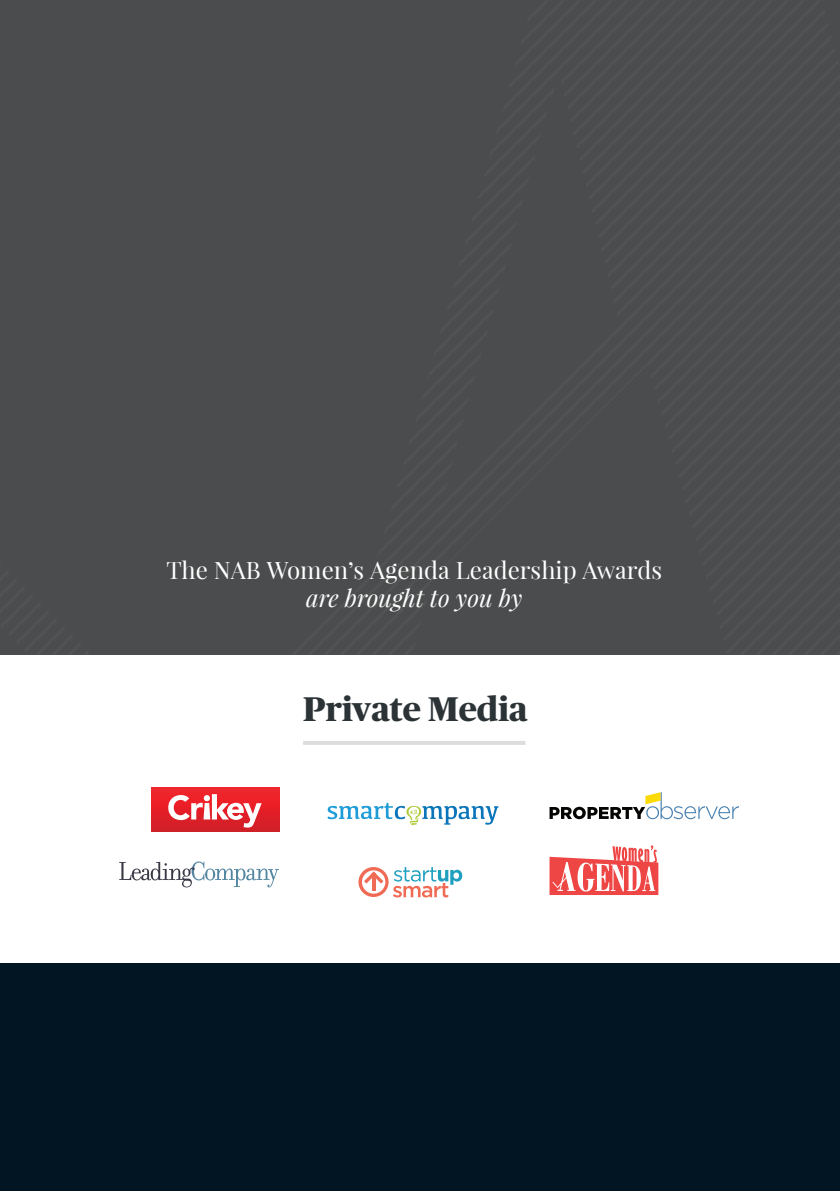
<style>
.page{position:relative;width:840px;height:1191px;background:#fff}
.page>*{position:absolute;margin:0;border:0;box-sizing:border-box;transform-origin:0 0}
.t1{font:800 34.2px "Publico Headline";color:#2c3336}
.t2{font:24px "Playfair Display";color:#fff}
.t3{font:italic 24px "Playfair Display";color:#fff}
</style>
<div class="page">
<div style="left:0;top:0;width:839px;height:654px;background:#4b4c4d"></div>
<div style="left:0;top:963px;width:839px;height:228px;background:#011622"></div>
<div style="left:152px;top:787px;width:127px;height:45px;background:linear-gradient(to bottom,#f5232b,#d21e27)"></div>
<svg style="left:168px;top:794px;width:93px;height:33px"></svg>
<svg style="left:119px;top:861px;width:160px;height:26px"></svg>
<svg style="left:549px;top:792px;width:189px;height:27px"></svg>
<svg style="left:358px;top:867px;width:104px;height:30px"></svg>
<svg style="left:327px;top:802px;width:171px;height:23px"></svg>
<svg style="left:549px;top:845px;width:110px;height:50px"></svg>
<hr style="left:303px;top:741px;width:222px;height:4px;background:#dddddb">
<p class="t2" style="left:166px;top:553px;width:497px">The NAB Women’s Agenda Leadership Awards</p>
<p class="t3" style="left:306px;top:582px;width:218px">are brought to you by</p>
<h1 class="t1" style="left:303px;top:684px;width:226px">Private Media</h1>
</div>
